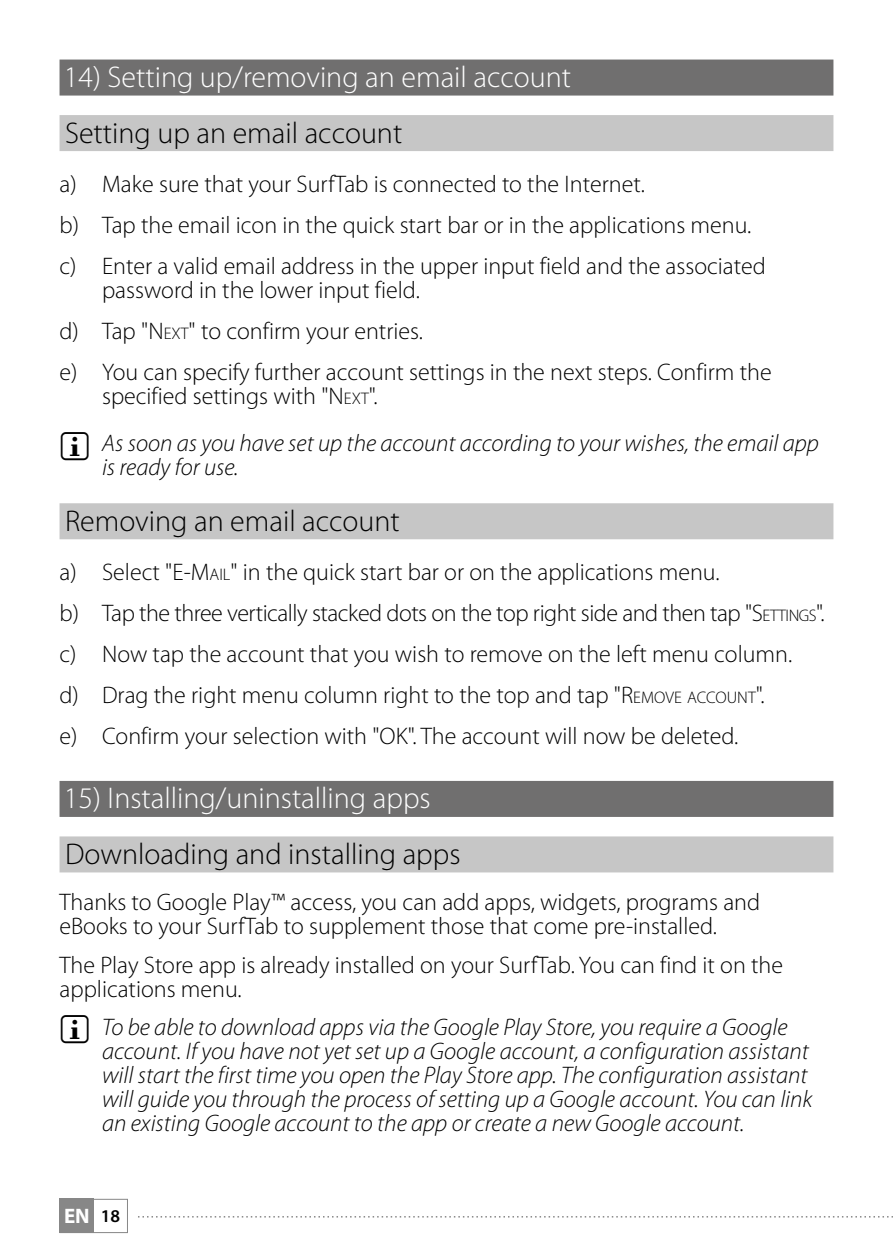
<style>
.page{position:relative;width:893px;height:1259px;background:#fff}
.page>*{position:absolute;margin:0;border:0;box-sizing:border-box;transform-origin:0 0}
.t1{font:300 30px "Myriad Pro";color:#000}
.t2{font:300 30px "Myriad Pro";color:#fff}
.t3{font:300 24px/41.1px "Myriad Pro";color:#000}
.t4{font:italic 300 24px/24px "Myriad Pro";color:#000}
.t5{font:700 21px "Myriad Pro";color:#fff}
.s1{font-style:inherit}
.s2{font-size:16.8px}
.s3{font-style:normal}
.s4{font-style:normal;font-size:16.8px}
.s5{font-weight:600;font-size:18px;color:#000}
</style>
<div class="page">
<div style="left:60px;top:1199px;width:34px;height:34px;background:#878787"></div>
<div style="left:60px;top:1199px;width:68px;height:34px;border:1px solid #878787"></div>
<svg style="left:138px;top:1216px;width:755px;height:1px"></svg>
<div style="left:60px;top:60px;width:773px;height:36px;background:#706f6f"></div>
<div style="left:60px;top:115px;width:773px;height:36px;background:#c6c6c6"></div>
<div style="left:60px;top:503px;width:773px;height:36px;background:#c6c6c6"></div>
<div style="left:60px;top:781px;width:773px;height:36px;background:#706f6f"></div>
<div style="left:60px;top:836px;width:773px;height:36px;background:#c6c6c6"></div>
<p class="t2" style="left:64px;top:61px;width:509px">14) Setting up/removing an email account</p>
<p class="t1" style="left:65px;top:116px;width:339px">Setting up an email account</p>
<p class="t3" style="left:60px;top:164px;width:708px">a) Make sure that your SurfTab is connected to the Internet.<br>b) Tap the email icon in the quick start bar or in the applications menu. c) Enter a valid email address in the upper input field and the associated</p>
<p class="t3" style="left:60px;top:270px;width:714px;text-indent:43px">password in the lower input field.<br>d) Tap "<span class="s1">N</span> <span class="s2">EXT</span>" to confirm your entries.<br>e) You can specify further account settings in the next steps. Confirm the</p>
<p class="t4" style="left:102px;top:373px;width:718px;line-height:47.1px"><span class="s3">specified settings with "</span><span class="s3">N</span> <span class="s4">EXT</span><span class="s3">".<br></span>As soon as you have set up the account according to your wishes, the email app</p>
<p class="t4" style="left:102px;top:456px;width:138px">is ready for use.</p>
<p class="t1" style="left:65px;top:504px;width:336px">Removing an email account</p>
<p class="t3" style="left:60px;top:552px;width:767px">a) Select "<span class="s1">E-M</span><span class="s2">AIL</span>" in the quick start bar or on the applications menu.<br>b) Tap the three vertically stacked dots on the top right side and then tap "<span class="s1">S</span><span class="s2">ETTINGS</span>". c) Now tap the account that you wish to remove on the left menu column.<br>d) Drag the right menu column right to the top and tap "<span class="s1">R</span><span class="s2">EMOVE ACCOUNT</span>".<br>e) Confirm your selection with "OK". The account will now be deleted.</p>
<p class="t2" style="left:64px;top:782px;width:368px">15) Installing/uninstalling apps</p>
<p class="t1" style="left:65px;top:837px;width:397px">Downloading and installing apps</p>
<p class="t3" style="left:60px;top:891px;width:702px;line-height:24px">Thanks to Google Play™ access, you can add apps, widgets, programs and eBooks to your SurfTab to supplement those that come pre-installed.</p>
<p class="t3" style="left:60px;top:953px;width:725px;line-height:24px">The Play Store app is already installed on your SurfTab. You can find it on the applications menu.</p>
<p class="t4" style="left:102px;top:1015px;width:712px">To be able to download apps via the Google Play Store, you require a Google account. If you have not yet set up a Google account, a configuration assistant will start the first time you open the Play Store app. The configuration assistant will guide you through the process of setting up a Google account. You can link an existing Google account to the app or create a new Google account.</p>
<p class="t5" style="left:64px;top:1202px;width:58px">EN <span class="s5">18</span></p>
</div>
